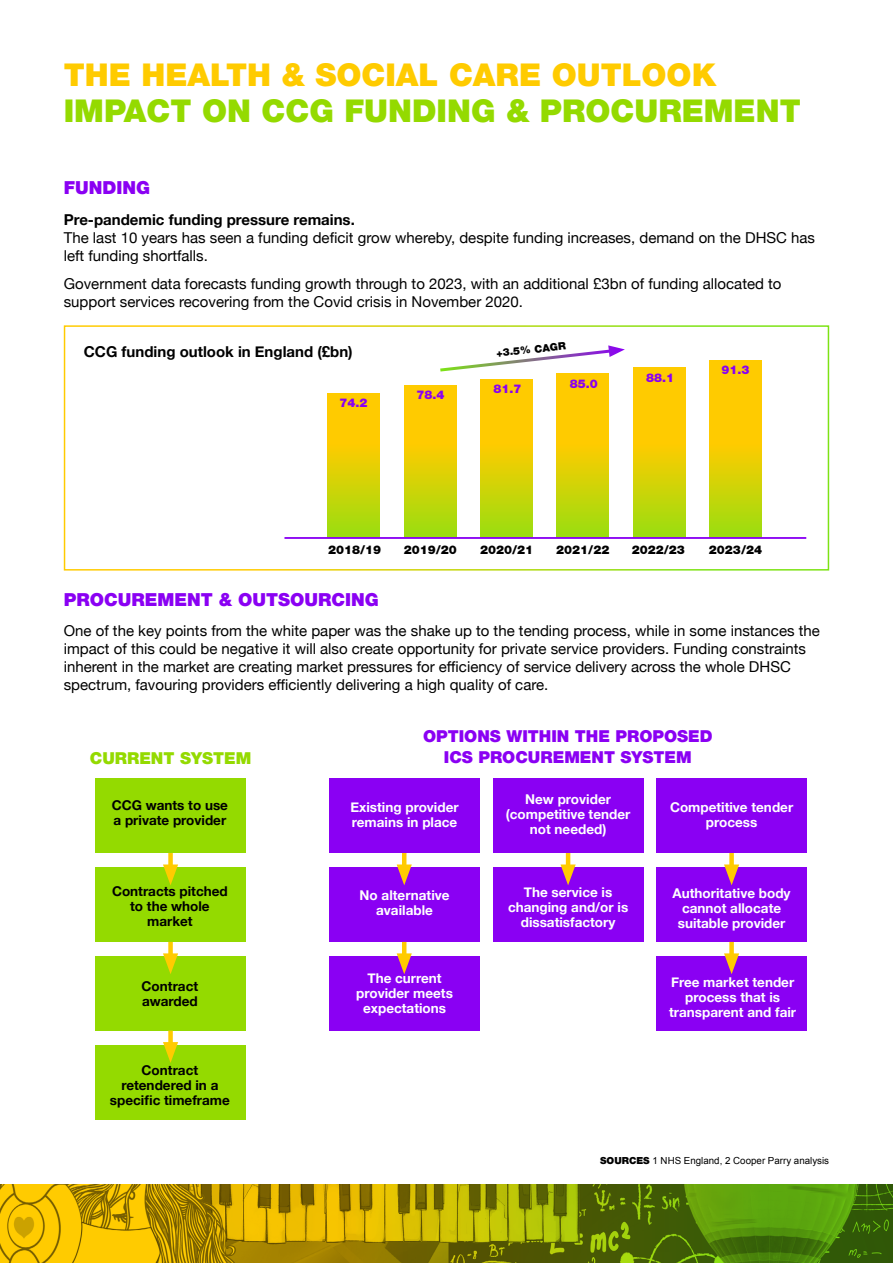
<style>
.page{position:relative;width:893px;height:1263px;background:#fff}
.page>*{position:absolute;margin:0;border:0;box-sizing:border-box;transform-origin:0 0}
.t1{font:900 31.5px "Helvetica Neue LT Std";color:#94da00}
.t2{font:900 31.5px "Helvetica Neue LT Std";color:#ffcb00}
.t3{font:900 18px "Helvetica Neue LT Std";color:#8a00f3}
.t4{font:900 16.5px/21px "Helvetica Neue LT Std";color:#8a00f3;text-align:center}
.t5{font:900 16.5px "Helvetica Neue LT Std";color:#94da00}
.t6{font:15px/18px "Helvetica Neue";color:#000}
.t7{font:700 15px "Helvetica Neue";color:#000}
.t8{font:700 13.5px/15px "Helvetica Neue";color:#fff;text-align:center}
.t9{font:700 13.5px/15px "Helvetica Neue";color:#000}
.t10{font:900 12px "Helvetica Neue LT Std";color:#000}
.t11{font:900 12px "Helvetica Neue LT Std";color:#8a00f3}
.t12{font:900 10.5px "Helvetica Neue LT Std";color:#000}
.t13{font:9.75px "Arial";color:#000}
.s1{font-family:"Helvetica Neue LT Std";font-weight:900}
</style>
<div class="page">
<div style="left:64px;top:325px;width:765px;height:246px;border:2px solid #fff"></div>
<div style="left:329px;top:778px;width:151px;height:75px;background:#8a00f3"></div>
<div style="left:493px;top:778px;width:150px;height:75px;background:#8a00f3"></div>
<div style="left:656px;top:778px;width:151px;height:75px;background:#8a00f3"></div>
<div style="left:329px;top:867px;width:151px;height:75px;background:#8a00f3"></div>
<div style="left:493px;top:867px;width:150px;height:75px;background:#8a00f3"></div>
<div style="left:656px;top:867px;width:151px;height:75px;background:#8a00f3"></div>
<div style="left:329px;top:956px;width:151px;height:74px;background:#8a00f3"></div>
<div style="left:656px;top:956px;width:151px;height:74px;background:#8a00f3"></div>
<div style="left:95px;top:778px;width:151px;height:75px;background:#94da00"></div>
<div style="left:95px;top:867px;width:151px;height:75px;background:#94da00"></div>
<div style="left:95px;top:956px;width:151px;height:74px;background:#94da00"></div>
<div style="left:95px;top:1045px;width:151px;height:75px;background:#94da00"></div>
<svg style="left:328px;top:393px;width:52px;height:144px;background:#ddd105"></svg>
<svg style="left:404px;top:386px;width:52px;height:151px;background:#dfd004"></svg>
<svg style="left:481px;top:379px;width:51px;height:158px;background:#e0d004"></svg>
<svg style="left:557px;top:373px;width:52px;height:164px;background:#e1d004"></svg>
<svg style="left:633px;top:367px;width:52px;height:170px;background:#e2d004"></svg>
<svg style="left:710px;top:361px;width:51px;height:176px;background:#e3cf04"></svg>
<hr style="left:284px;top:537px;width:522px;height:2px;background:#8a00f3">
<svg style="left:440px;top:345px;width:185px;height:27px"></svg>
<hr style="left:402px;top:853px;width:4px;height:20px;background:#ffcb00">
<svg style="left:397px;top:864px;width:15px;height:21px"></svg>
<hr style="left:402px;top:942px;width:4px;height:20px;background:#ffcb00">
<svg style="left:397px;top:953px;width:15px;height:21px"></svg>
<hr style="left:566px;top:853px;width:4px;height:20px;background:#ffcb00">
<svg style="left:560px;top:864px;width:16px;height:21px"></svg>
<div style="left:168px;top:853px;width:5px;height:20px;background:#ffcb00"></div>
<svg style="left:163px;top:864px;width:15px;height:21px"></svg>
<div style="left:729px;top:853px;width:5px;height:20px;background:#ffcb00"></div>
<svg style="left:724px;top:864px;width:15px;height:21px"></svg>
<div style="left:729px;top:942px;width:5px;height:20px;background:#ffcb00"></div>
<svg style="left:724px;top:953px;width:15px;height:21px"></svg>
<div style="left:168px;top:942px;width:5px;height:20px;background:#ffcb00"></div>
<svg style="left:163px;top:953px;width:15px;height:21px"></svg>
<div style="left:168px;top:1030px;width:5px;height:20px;background:#ffcb00"></div>
<svg style="left:163px;top:1042px;width:15px;height:21px"></svg>
<svg style="left:0;top:1184px;width:893px;height:79px;background:#949204"></svg>
<h1 class="t2" style="left:64px;top:56px;width:654px">THE HEALTH &amp; SOCIAL CARE OUTLOOK</h1>
<h1 class="t1" style="left:64px;top:92px;width:738px">IMPACT ON CCG FUNDING &amp; PROCUREMENT</h1>
<p class="t3" style="left:64px;top:177px;width:88px">FUNDING</p>
<p class="t7" style="left:64px;top:207px;width:293px">Pre-pandemic funding pressure remains.</p>
<p class="t6" style="left:64px;top:229px;width:753px">The last 10 years has seen a funding deficit grow whereby, despite funding increases, demand on the DHSC has left funding shortfalls.</p>
<p class="t6" style="left:64px;top:276px;width:719px">Government data forecasts funding growth through to 2023, with an additional £3bn of funding allocated to support services recovering from the Covid crisis in November 2020.</p>
<p class="t7" style="left:84px;top:340px;width:270px">CCG funding outlook in England (£bn)</p>
<p class="t12" style="left:496px;top:347px;width:71px;rotate:-6deg">+3.5% CAGR</p>
<p class="t11" style="left:340px;top:395px;width:30px">74.2</p>
<p class="t11" style="left:416px;top:388px;width:30px">78.4</p>
<p class="t11" style="left:493px;top:382px;width:30px">81.7</p>
<p class="t11" style="left:570px;top:376px;width:30px">85.0</p>
<p class="t11" style="left:646px;top:370px;width:30px">88.1</p>
<p class="t11" style="left:721px;top:363px;width:30px">91.3</p>
<p class="t10" style="left:328px;top:543px;width:55px">2018/19</p>
<p class="t10" style="left:404px;top:543px;width:55px">2019/20</p>
<p class="t10" style="left:480px;top:543px;width:55px">2020/21</p>
<p class="t10" style="left:556px;top:543px;width:55px">2021/22</p>
<p class="t10" style="left:632px;top:543px;width:55px">2022/23</p>
<p class="t10" style="left:709px;top:543px;width:55px">2023/24</p>
<p class="t3" style="left:64px;top:588px;width:317px">PROCUREMENT &amp; OUTSOURCING</p>
<p class="t6" style="left:64px;top:623px;width:758px">One of the key points from the white paper was the shake up to the tending process, while in some instances the impact of this could be negative it will also create opportunity for private service providers. Funding constraints inherent in the market are creating market pressures for efficiency of service delivery across the whole DHSC spectrum, favouring providers efficiently delivering a high quality of care.</p>
<p class="t5" style="left:90px;top:748px;width:163px">CURRENT SYSTEM</p>
<p class="t9" style="left:112px;top:798px;width:118px">CCG wants to use a private provider</p>
<p class="t9" style="left:112px;top:884px;width:117px;text-align:center">Contracts pitched to the whole market</p>
<p class="t9" style="left:142px;top:979px;width:58px">Contract awarded</p>
<p class="t9" style="left:110px;top:1063px;width:121px;text-align:center">Contract retendered in a specific timeframe</p>
<p class="t4" style="left:423px;top:726px;width:291px">OPTIONS WITHIN THE PROPOSED<br>ICS PROCUREMENT SYSTEM</p>
<p class="t8" style="left:350px;top:800px;width:110px;text-align:left">Existing provider remains in place</p>
<p class="t8" style="left:360px;top:888px;width:91px">No alternative available</p>
<p class="t8" style="left:356px;top:971px;width:98px">The current provider meets expectations</p>
<p class="t8" style="left:506px;top:792px;width:126px">New provider (competitive tender not needed)</p>
<p class="t8" style="left:508px;top:885px;width:122px">The service is changing and/or is dissatisfactory</p>
<p class="t8" style="left:670px;top:800px;width:125px">Competitive tender process</p>
<p class="t8" style="left:673px;top:886px;width:120px">Authoritative body cannot allocate suitable provider</p>
<p class="t8" style="left:669px;top:975px;width:129px">Free market tender process that is transparent and fair</p>
<p class="t13" style="left:600px;top:1154px;width:231px"><span class="s1">SOURCES</span> 1 NHS England, 2 Cooper Parry analysis</p>
</div>
